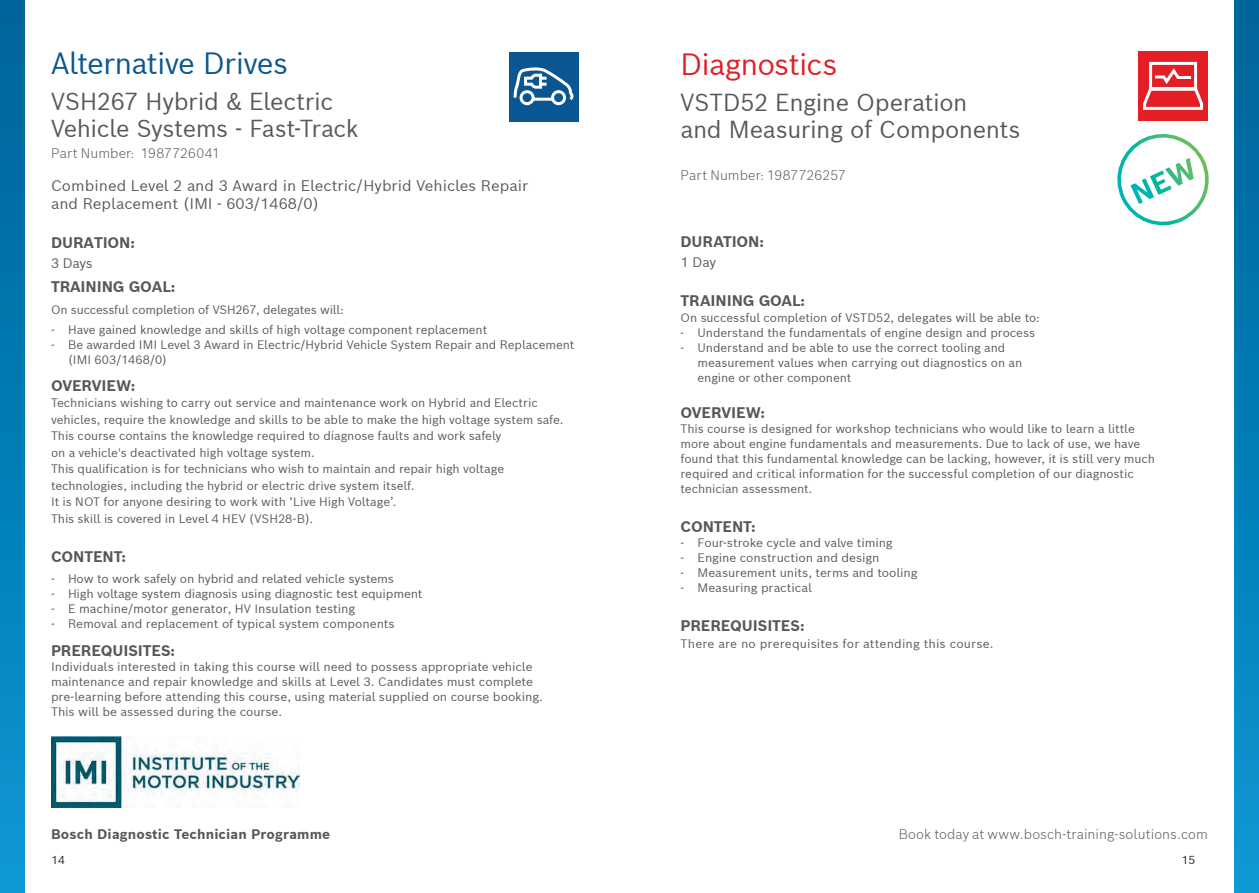
<style>
.page{position:relative;width:1259px;height:893px;background:#fff}
.page>*{position:absolute;margin:0;border:0;box-sizing:border-box;transform-origin:0 0}
.t1{font:30px "Bosch Sans";letter-spacing:-.03em;color:#0b5791}
.Headlines_Light_24_2{font:30px "Bosch Sans";letter-spacing:-.03em;color:#e11e25}
.Headlines_Light_24_2-2{font:24px/27px "Bosch Sans";letter-spacing:-.015em;color:#57585a}
.Fließtext_Light_10_1{font:700 15px "Bosch Sans";letter-spacing:-.01em;color:#57585a}
.t2{font:15px/18px "Bosch Sans";color:#57585a}
.Headlines_Light_24_2-3{font:300 13.5px "Bosch Sans";letter-spacing:.005em;color:#57585a}
.Headlines_Light_24_2-4{font:700 13.5px "Bosch Sans";letter-spacing:.01em;color:#57585a}
.Fließtext_Light_10_1-2{font:13.5px "Bosch Sans";letter-spacing:-.02em;color:#57585a}
.Fließtext_Light_10_1-3{font:12px/15px "Bosch Sans";letter-spacing:-.01em;color:#57585a}
.Fließtext_Light_10_1-4{font:12px "Bosch Sans";letter-spacing:.01em;color:#57585a}
.t3{font:11.25px "Bosch Sans";color:#231f20}
</style>
<div class="page">
<div style="left:0;top:0;width:24px;height:893px;background:linear-gradient(to bottom,#006398,#0b98d5)"></div>
<div style="left:1234px;top:0;width:25px;height:893px;background:linear-gradient(to bottom,#006398,#0b98d5)"></div>
<div style="left:509px;top:52px;width:69px;height:70px;background:#095692"></div>
<svg style="left:513px;top:67px;width:61px;height:39px"></svg>
<img style="left:51px;top:737px;width:248px;height:70px">
<div style="left:1138px;top:51px;width:70px;height:70px;background:#e31e25"></div>
<svg style="left:1143px;top:61px;width:61px;height:49px"></svg>
<svg style="left:1117px;top:134px;width:92px;height:92px"></svg>
<p class="t1" style="left:51px;top:43px;width:239px">Alternative Drives</p>
<p class="Headlines_Light_24_2-2" style="left:51px;top:87px;width:309px">VSH267 Hybrid &amp; Electric<br>Vehicle Systems - Fast-Track</p>
<p class="Headlines_Light_24_2-3" style="left:51px;top:144px;width:170px">Part Number: 1987726041</p>
<p class="t2" style="left:51px;top:176px;width:479px">Combined Level 2 and 3 Award in Electric/Hybrid Vehicles Repair and Replacement (IMI - 603/1468/0)</p>
<p class="Fließtext_Light_10_1" style="left:51px;top:232px;width:85px">DURATION:</p>
<p class="Fließtext_Light_10_1-2" style="left:51px;top:253px;width:43px">3 Days</p>
<p class="Fließtext_Light_10_1" style="left:51px;top:277px;width:126px">TRAINING GOAL:</p>
<p class="Fließtext_Light_10_1-3" style="left:51px;top:302px;width:294px">On successful completion of VSH267, delegates will:</p>
<p class="Fließtext_Light_10_1-3" style="left:51px;top:321px;width:438px">- Have gained knowledge and skills of high voltage component replacement</p>
<p class="Fließtext_Light_10_1-3" style="left:68px;top:336px;width:508px;text-indent:-17px">- Be awarded IMI Level 3 Award in Electric/Hybrid Vehicle System Repair and Replacement (IMI 603/1468/0)</p>
<p class="Fließtext_Light_10_1" style="left:51px;top:375px;width:86px">OVERVIEW:</p>
<p class="Fließtext_Light_10_1-3" style="left:51px;top:394px;width:514px;line-height:16.5px">Technicians wishing to carry out service and maintenance work on Hybrid and Electric vehicles, require the knowledge and skills to be able to make the high voltage system safe.<br>This course contains the knowledge required to diagnose faults and work safely<br>on a vehicle's deactivated high voltage system.</p>
<p class="Fließtext_Light_10_1-3" style="left:51px;top:460px;width:455px;line-height:16.5px">This qualification is for technicians who wish to maintain and repair high voltage technologies, including the hybrid or electric drive system itself.</p>
<p class="Fließtext_Light_10_1-3" style="left:51px;top:494px;width:347px">It is NOT for anyone desiring to work with ‘Live High Voltage’.</p>
<p class="Fließtext_Light_10_1-3" style="left:51px;top:510px;width:263px">This skill is covered in Level 4 HEV (VSH28-B).</p>
<p class="Fließtext_Light_10_1" style="left:51px;top:546px;width:77px">CONTENT:</p>
<p class="Fließtext_Light_10_1-3" style="left:51px;top:570px;width:345px">- How to work safely on hybrid and related vehicle systems</p>
<p class="Fließtext_Light_10_1-3" style="left:51px;top:585px;width:373px">- High voltage system diagnosis using diagnostic test equipment</p>
<p class="Fließtext_Light_10_1-3" style="left:51px;top:600px;width:306px">- E machine/motor generator, HV Insulation testing</p>
<p class="Fließtext_Light_10_1-3" style="left:51px;top:615px;width:345px">- Removal and replacement of typical system components</p>
<p class="Fließtext_Light_10_1" style="left:51px;top:640px;width:126px">PREREQUISITES:</p>
<p class="Fließtext_Light_10_1-3" style="left:51px;top:659px;width:493px">Individuals interested in taking this course will need to possess appropriate vehicle maintenance and repair knowledge and skills at Level 3. Candidates must complete pre-learning before attending this course, using material supplied on course booking.</p>
<p class="Fließtext_Light_10_1-3" style="left:51px;top:704px;width:233px">This will be assessed during the course.</p>
<p class="Headlines_Light_24_2" style="left:680px;top:44px;width:158px">Diagnostics</p>
<p class="Headlines_Light_24_2-2" style="left:680px;top:87px;width:341px">VSTD52 Engine Operation<br>and Measuring of Components</p>
<p class="Headlines_Light_24_2-3" style="left:680px;top:166px;width:167px">Part Number: 1987726257</p>
<p class="Fließtext_Light_10_1" style="left:680px;top:232px;width:85px">DURATION:</p>
<p class="Fließtext_Light_10_1-2" style="left:680px;top:253px;width:37px">1 Day</p>
<p class="Fließtext_Light_10_1" style="left:680px;top:290px;width:126px">TRAINING GOAL:</p>
<p class="Fließtext_Light_10_1-3" style="left:680px;top:310px;width:361px">On successful completion of VSTD52, delegates will be able to:</p>
<p class="Fließtext_Light_10_1-3" style="left:680px;top:325px;width:356px">- Understand the fundamentals of engine design and process</p>
<p class="Fließtext_Light_10_1-3" style="left:697px;top:340px;width:326px;text-indent:-17px">- Understand and be able to use the correct tooling and measurement values when carrying out diagnostics on an engine or other component</p>
<p class="Fließtext_Light_10_1" style="left:680px;top:403px;width:86px">OVERVIEW:</p>
<p class="Fließtext_Light_10_1-3" style="left:680px;top:421px;width:476px">This course is designed for workshop technicians who would like to learn a little more about engine fundamentals and measurements. Due to lack of use, we have found that this fundamental knowledge can be lacking, however, it is still very much required and critical information for the successful completion of our diagnostic technician assessment.</p>
<p class="Fließtext_Light_10_1" style="left:680px;top:517px;width:77px">CONTENT:</p>
<p class="Fließtext_Light_10_1-3" style="left:680px;top:535px;width:214px">- Four-stroke cycle and valve timing</p>
<p class="Fließtext_Light_10_1-3" style="left:680px;top:550px;width:201px">- Engine construction and design</p>
<p class="Fließtext_Light_10_1-3" style="left:680px;top:565px;width:239px">- Measurement units, terms and tooling</p>
<p class="Fließtext_Light_10_1-3" style="left:680px;top:580px;width:133px">- Measuring practical</p>
<p class="Fließtext_Light_10_1" style="left:680px;top:616px;width:126px">PREREQUISITES:</p>
<p class="Fließtext_Light_10_1-4" style="left:680px;top:635px;width:315px">There are no prerequisites for attending this course.</p>
<p class="Headlines_Light_24_2-4" style="left:51px;top:825px;width:281px">Bosch Diagnostic Technician Programme</p>
<p class="Headlines_Light_24_2-3" style="left:898px;top:825px;width:311px">Book today at www.bosch-training-solutions.com</p>
<p class="t3" style="left:51px;top:853px;width:15px">14</p>
<p class="t3" style="left:1181px;top:853px;width:15px">15</p>
</div>
